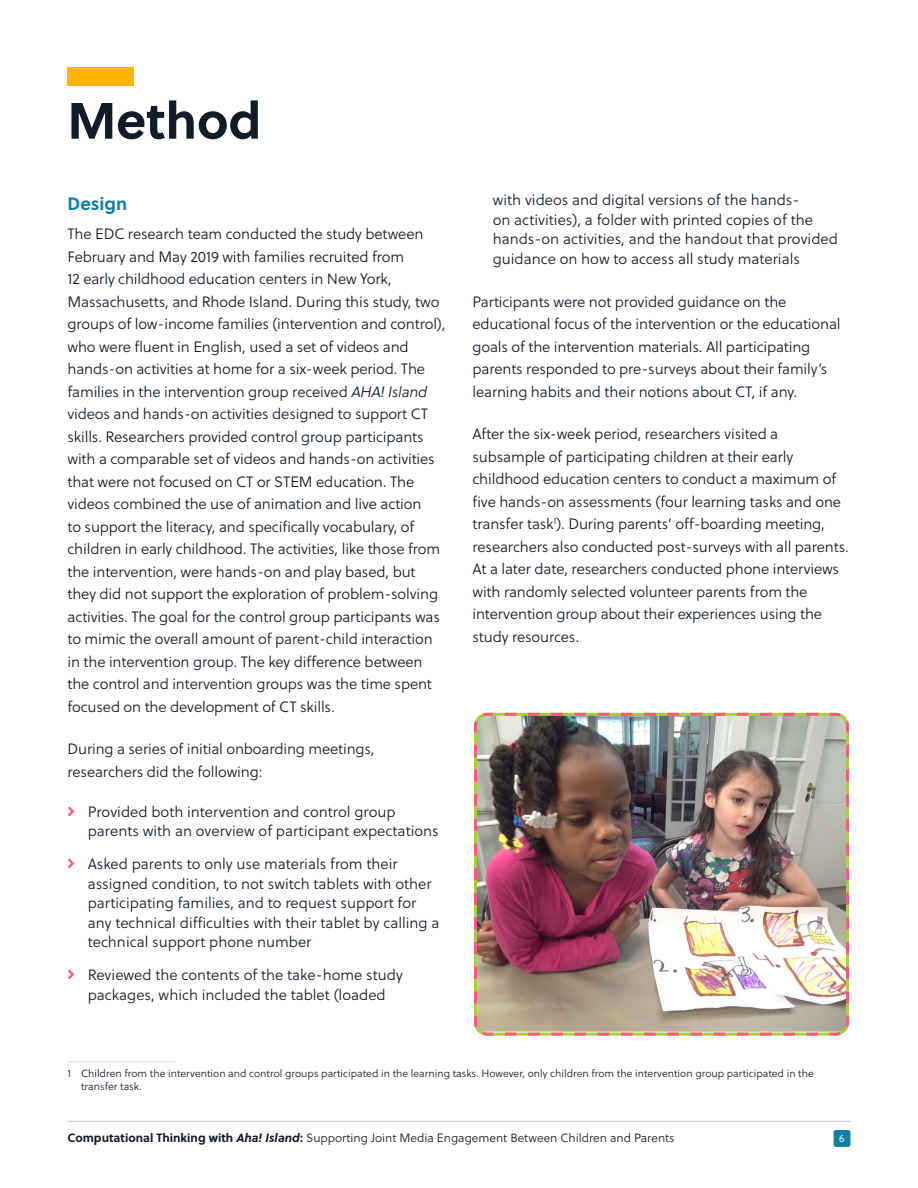
<style>
.page{position:relative;width:918px;height:1188px;background:#fff}
.page>*{position:absolute;margin:0;border:0;box-sizing:border-box;transform-origin:0 0}
.H1-Section_Titles{font:700 51px "Soleil";color:#101c28}
.t1{font:700 18px "Soleil";color:#117fa3}
.body_copy{font:15px/22.5px "Soleil Lt";letter-spacing:-.01em;color:#101c28}
.t2{font:12px "Soleil Lt";color:#101c28}
.Footnotes{font:10.5px/12.6px "Soleil Lt";color:#101c28}
.t3{font:10.5px "Soleil Lt";color:#fff}
.s1{font-style:italic}
.s2{font-family:"Soleil";font-weight:700}
.s3{font-family:"Soleil";font-weight:700;font-style:italic}
</style>
<div class="page">
<div style="left:68px;top:68px;width:66px;height:18px;background:#ffb500"></div>
<hr style="left:68px;top:1121px;width:783px;height:1px;background:#d6d6d6">
<div style="left:834px;top:1130px;width:17px;height:17px;background:#117fa3;border-radius:3px"></div>
<hr style="left:68px;top:1061px;width:108px;height:1px;background:#d6d6d6">
<img style="left:474px;top:712px;width:375px;height:324px">
<p class="H1-Section_Titles" style="left:68px;top:81px;width:195px">Method</p>
<h2 class="t1" style="left:68px;top:190px;width:61px">Design</h2>
<p class="body_copy" style="left:68px;top:223px;width:380px">The EDC research team conducted the study between February and May 2019 with families recruited from<br>12 early childhood education centers in New York, Massachusetts, and Rhode Island. During this study, two groups of low-income families (intervention and control), who were fluent in English, used a set of videos and hands-on activities at home for a six-week period. The families in the intervention group received <span class="s1">AHA! Island </span>videos and hands-on activities designed to support CT skills. Researchers provided control group participants with a comparable set of videos and hands-on activities that were not focused on CT or STEM education. The videos combined the use of animation and live action<br>to support the literacy, and specifically vocabulary, of children in early childhood. The activities, like those from the intervention, were hands-on and play based, but they did not support the exploration of problem-solving activities. The goal for the control group participants was to mimic the overall amount of parent-child interaction in the intervention group. The key difference between the control and intervention groups was the time spent focused on the development of CT skills.</p>
<p class="body_copy" style="left:68px;top:738px;width:309px">During a series of initial onboarding meetings, researchers did the following:</p>
<p class="body_copy" style="left:88px;top:802px;width:353px;line-height:19.5px">Provided both intervention and control group parents with an overview of participant expectations</p>
<p class="body_copy" style="left:88px;top:854px;width:353px;line-height:19.5px">Asked parents to only use materials from their assigned condition, to not switch tablets with other participating families, and to request support for any technical difficulties with their tablet by calling a technical support phone number</p>
<p class="body_copy" style="left:88px;top:965px;width:317px;line-height:19.5px">Reviewed the contents of the take-home study packages, which included the tablet (loaded</p>
<p class="body_copy" style="left:493px;top:190px;width:347px;line-height:19.5px">with videos and digital versions of the hands-<br>on activities), a folder with printed copies of the hands-on activities, and the handout that provided guidance on how to access all study materials</p>
<p class="body_copy" style="left:472px;top:290px;width:370px">Participants were not provided guidance on the educational focus of the intervention or the educational goals of the intervention materials. All participating parents responded to pre-surveys about their family’s learning habits and their notions about CT, if any.</p>
<p class="body_copy" style="left:472px;top:423px;width:378px">After the six-week period, researchers visited a subsample of participating children at their early childhood education centers to conduct a maximum of five hands-on assessments (four learning tasks and one transfer task<sup>1</sup>). During parents’ off-boarding meeting, researchers also conducted post-surveys with all parents.<br>At a later date, researchers conducted phone interviews with randomly selected volunteer parents from the intervention group about their experiences using the study resources.</p>
<p class="Footnotes" style="left:81px;top:1067px;width:734px;text-indent:-14px">1 Children from the intervention and control groups participated in the learning tasks. However, only children from the intervention group participated in the transfer task.</p>
<p class="t2" style="left:68px;top:1130px;width:609px"><span class="s2">Computational Thinking with</span> <span class="s3">Aha! Island</span><span class="s2">:</span> Supporting Joint Media Engagement Between Children and Parents</p>
<p class="t3" style="left:839px;top:1131px;width:7px">6</p>
</div>
